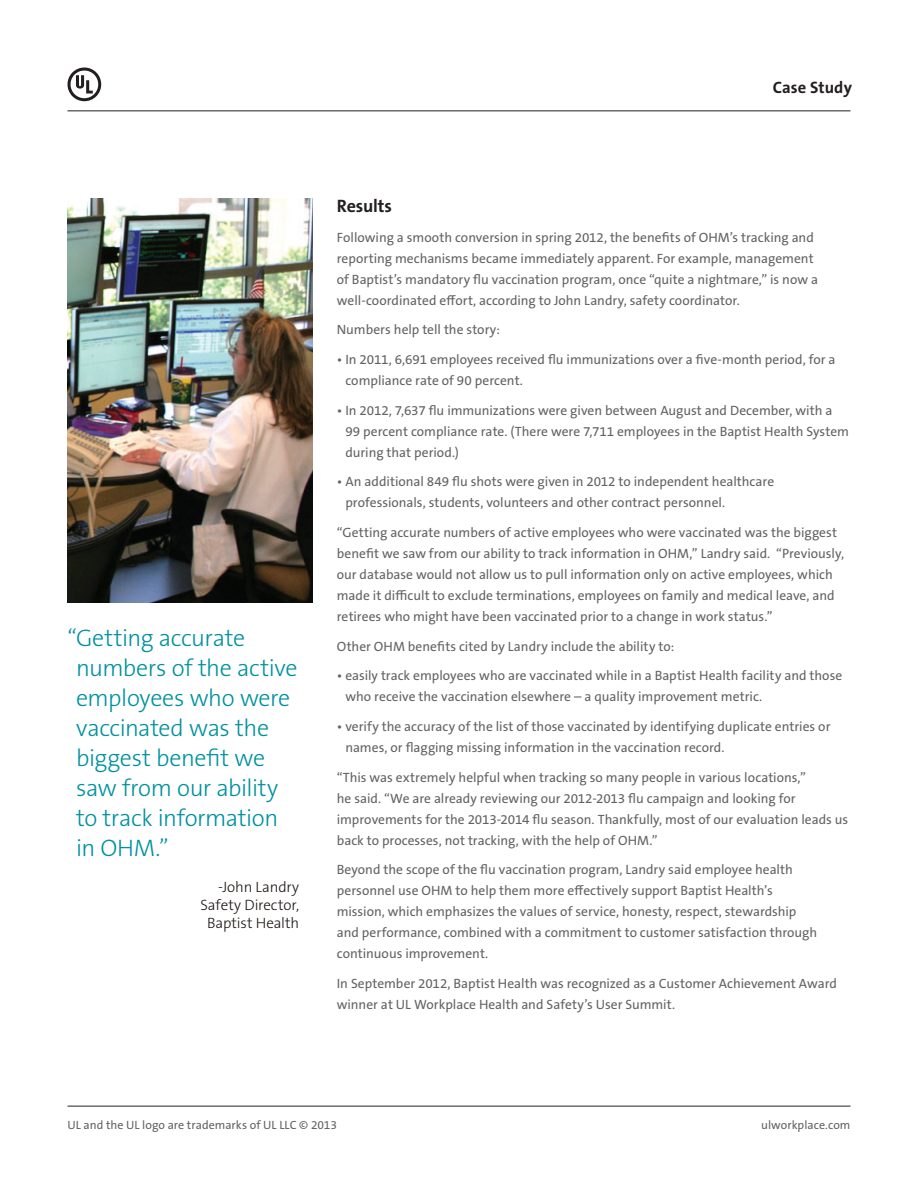
<style>
.page{position:relative;width:918px;height:1188px;background:#fff}
.page>*{position:absolute;margin:0;border:0;box-sizing:border-box;transform-origin:0 0}
.t1{font:300 24px/30px "The Sans B W3";letter-spacing:-.02em;color:#00919f}
.t2{font:700 18px "The Sans B W7";letter-spacing:-.01em;color:#231f20}
.t3{font:700 16.5px "The Sans B W7";letter-spacing:.005em;color:#231f20}
.t4{font:300 15px/18px "The Sans B W3";letter-spacing:-.005em;color:#1b1513;text-align:right}
.t5{font:13.5px/21px "The Sans B W5 Plain";color:#636366}
.t6{font:12px "The Sans B W5 Plain";letter-spacing:.005em;color:#636366}
</style>
<div class="page">
<hr style="left:68px;top:1106px;width:782px;height:1px;background:#231f20">
<hr style="left:68px;top:111px;width:782px;height:1px;background:#231f20">
<svg style="left:67px;top:67px;width:35px;height:35px"></svg>
<img style="left:68px;top:199px;width:245px;height:404px">
<p class="t3" style="left:773px;top:77px;width:81px">Case Study</p>
<h1 class="t1" style="left:76px;top:623px;width:223px;text-indent:-9px">“Getting accurate numbers of the active employees who were vaccinated was the biggest benefit we saw from our ability to track information in OHM.”</h1>
<p class="t4" style="left:200px;top:878px;width:100px">-John Landry<br>Safety Director,<br>Baptist Health</p>
<h2 class="t2" style="left:337px;top:194px;width:57px">Results</h2>
<p class="t5" style="left:337px;top:227px;width:483px">Following a smooth conversion in spring 2012, the benefits of OHM’s tracking and reporting mechanisms became immediately apparent. For example, management of Baptist’s mandatory flu vaccination program, once “quite a nightmare,” is now a well-coordinated effort, according to John Landry, safety coordinator.</p>
<p class="t5" style="left:337px;top:319px;width:165px">Numbers help tell the story:</p>
<p class="t5" style="left:345px;top:349px;width:492px;text-indent:-9px">• In 2011, 6,691 employees received flu immunizations over a five-month period, for a compliance rate of 90 percent.</p>
<p class="t5" style="left:345px;top:400px;width:505px;text-indent:-9px">• In 2012, 7,637 flu immunizations were given between August and December, with a<br>99 percent compliance rate. (There were 7,711 employees in the Baptist Health System during that period.)</p>
<p class="t5" style="left:345px;top:471px;width:430px;text-indent:-9px">• An additional 849 flu shots were given in 2012 to independent healthcare professionals, students, volunteers and other contract personnel.</p>
<p class="t5" style="left:337px;top:522px;width:509px">“Getting accurate numbers of active employees who were vaccinated was the biggest benefit we saw from our ability to track information in OHM,” Landry said. “Previously, our database would not allow us to pull information only on active employees, which made it difficult to exclude terminations, employees on family and medical leave, and retirees who might have been vaccinated prior to a change in work status.”</p>
<p class="t5" style="left:337px;top:636px;width:339px">Other OHM benefits cited by Landry include the ability to:</p>
<p class="t5" style="left:345px;top:665px;width:498px;text-indent:-9px">• easily track employees who are vaccinated while in a Baptist Health facility and those who receive the vaccination elsewhere – a quality improvement metric.</p>
<p class="t5" style="left:345px;top:716px;width:487px;text-indent:-9px">• verify the accuracy of the list of those vaccinated by identifying duplicate entries or names, or flagging missing information in the vaccination record.</p>
<p class="t5" style="left:337px;top:767px;width:513px">“This was extremely helpful when tracking so many people in various locations,”<br>he said. “We are already reviewing our 2012-2013 flu campaign and looking for improvements for the 2013-2014 flu season. Thankfully, most of our evaluation leads us back to processes, not tracking, with the help of OHM.”</p>
<p class="t5" style="left:337px;top:859px;width:482px">Beyond the scope of the flu vaccination program, Landry said employee health personnel use OHM to help them more effectively support Baptist Health’s mission, which emphasizes the values of service, honesty, respect, stewardship and performance, combined with a commitment to customer satisfaction through continuous improvement.</p>
<p class="t5" style="left:337px;top:973px;width:502px">In September 2012, Baptist Health was recognized as a Customer Achievement Award winner at UL Workplace Health and Safety’s User Summit.</p>
<p class="t6" style="left:68px;top:1118px;width:271px">UL and the UL logo are trademarks of UL LLC © 2013</p>
<p class="t6" style="left:761px;top:1118px;width:91px">ulworkplace.com</p>
</div>
